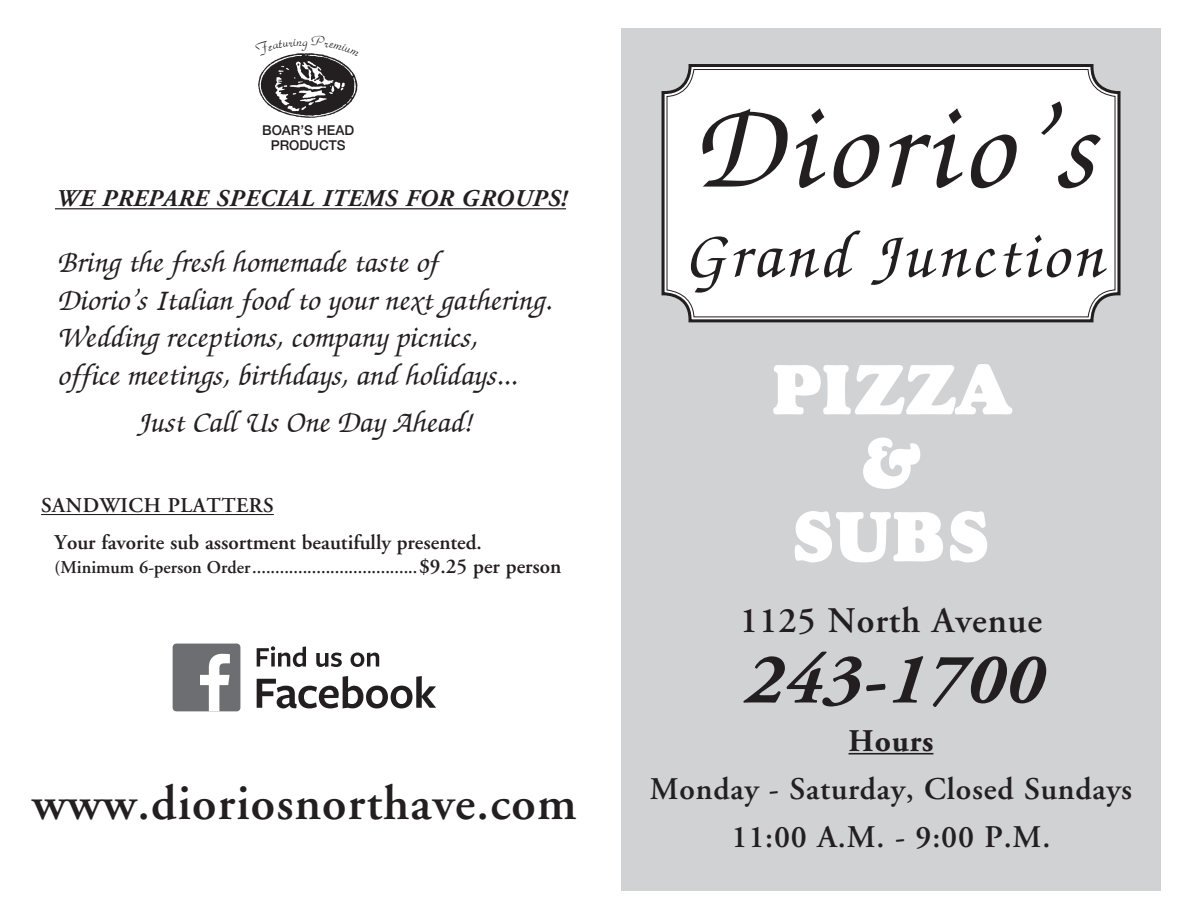
<style>
.page{position:relative;width:1188px;height:918px;background:#fff}
.page>*{position:absolute;margin:0;border:0;box-sizing:border-box;transform-origin:0 0}
.t1{font:italic 500 126px "Zapf Chancery";letter-spacing:.05em;color:#231f20}
.t2{font:72px "Goudy Std Heavyface";letter-spacing:-.01em;color:#fff}
.t3{font:italic 700 72px "Adobe Garamond";letter-spacing:.025em;color:#231f20}
.t4{font:italic 500 67.5px "Zapf Chancery";letter-spacing:.05em;color:#231f20}
.t5{font:600 49.5px "Adobe Garamond";letter-spacing:.025em;color:#231f20}
.t6{font:600 36px "Adobe Garamond";letter-spacing:.025em;color:#231f20}
.t7{font:italic 500 31.5px "Zapf Chancery";color:#231f20}
.t8{font:600 31.5px "Adobe Garamond";letter-spacing:.025em;color:#231f20}
.t9{font:700 31.5px "Adobe Garamond";letter-spacing:.025em;color:#231f20}
.t10{font:italic 700 24px "Adobe Garamond";letter-spacing:.025em;color:#231f20}
.t11{font:600 21px "Adobe Garamond";color:#231f20}
.t12{font:600 21px "Adobe Garamond";letter-spacing:.025em;color:#231f20}
.t13{font:600 18px "Adobe Garamond";color:#231f20}
.t14{font:500 13.5px "Helvetica Neue";color:#231f20}
.s1{font-size:21px}
</style>
<div class="page">
<div style="left:621px;top:28px;width:540px;height:863px;background:#d1d2d4"></div>
<svg style="left:661px;top:64px;width:460px;height:259px;background:#f5f5f5"></svg>
<div style="left:667px;top:69px;width:449px;height:248px;border:1px solid #231f20;border-radius:27px"></div>
<hr style="left:849px;top:753px;width:84px;height:2px;background:#231f20">
<hr style="left:55px;top:208px;width:511px;height:1px;background:#231f20">
<img style="left:258px;top:61px;width:100px;height:57px">
<svg style="left:257px;top:646px;width:49px;height:21px"></svg>
<svg style="left:316px;top:653px;width:26px;height:14px"></svg>
<svg style="left:351px;top:653px;width:28px;height:14px"></svg>
<svg style="left:257px;top:676px;width:179px;height:33px"></svg>
<div style="left:173px;top:644px;width:67px;height:67px;background:#6d6e71;border-radius:4px"></div>
<svg style="left:200px;top:654px;width:30px;height:57px"></svg>
<hr style="left:41px;top:514px;width:233px;height:1px;background:#231f20">
<svg style="left:274px;top:53px;width:66px;height:8px"></svg>
<p class="t14" style="left:262px;top:119px;width:93px">BOAR’S HEAD</p>
<p class="t14" style="left:271px;top:134px;width:76px">PRODUCTS</p>
<p class="t10" style="left:55px;top:186px;width:513px">WE PREPARE SPECIAL ITEMS FOR GROUPS!</p>
<p class="t7" style="left:57px;top:243px;width:382px">Bring the fresh homemade taste of</p>
<p class="t7" style="left:57px;top:280px;width:496px">Diorio’s Italian food to your next gathering.</p>
<p class="t7" style="left:57px;top:318px;width:421px">Wedding receptions, company picnics,</p>
<p class="t7" style="left:57px;top:356px;width:461px">office meetings, birthdays, and holidays...</p>
<p class="t7" style="left:137px;top:403px;width:337px">Just Call Us One Day Ahead!</p>
<p class="t12" style="left:41px;top:494px;width:234px">SANDWICH PLATTERS</p>
<p class="t11" style="left:55px;top:531px;width:429px">Your favorite sub assortment beautifully presented.</p>
<p class="t13" style="left:55px;top:557px;width:508px">(Minimum 6-person Order....................................<span class="s1">$9.25 per person</span></p>
<p class="t5" style="left:32px;top:776px;width:546px">www.dioriosnorthave.com</p>
<p class="t1" style="left:692px;top:70px;width:403px">Diorio’s</p>
<p class="t4" style="left:683px;top:214px;width:421px">Grand Junction</p>
<p class="t2" style="left:771px;top:346px;width:241px">PIZZA</p>
<p class="t2" style="left:860px;top:419px;width:63px">&amp;</p>
<p class="t2" style="left:791px;top:493px;width:201px">SUBS</p>
<p class="t6" style="left:740px;top:601px;width:304px">1125 North Avenue</p>
<p class="t3" style="left:742px;top:640px;width:299px">243-1700</p>
<p class="t9" style="left:849px;top:723px;width:86px">Hours</p>
<p class="t8" style="left:650px;top:771px;width:484px">Monday - Saturday, Closed Sundays</p>
<p class="t8" style="left:732px;top:820px;width:320px">11:00 A.M. - 9:00 P.M.</p>
</div>
